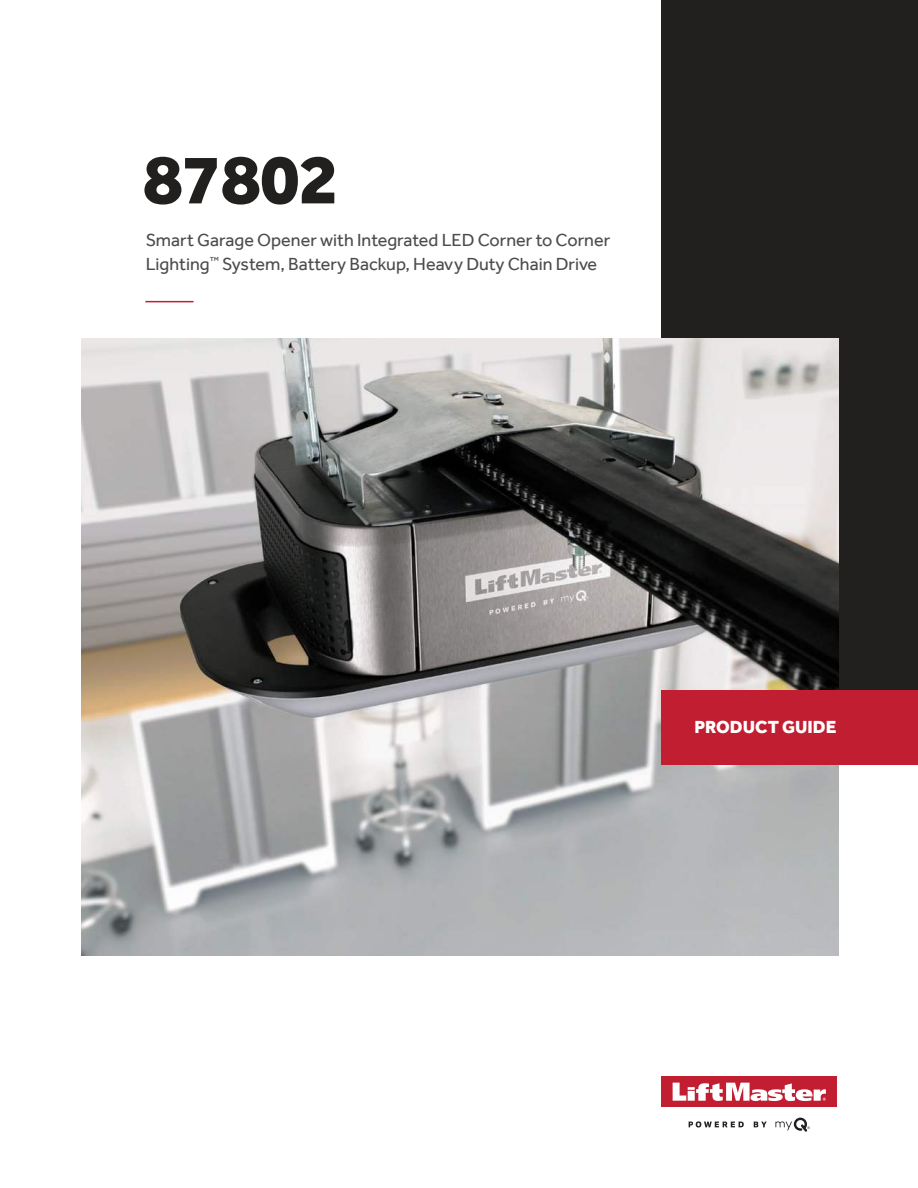
<style>
.page{position:relative;width:918px;height:1188px;background:#fff}
.page>*{position:absolute;margin:0;border:0;box-sizing:border-box;transform-origin:0 0}
.t1{font:800 72px "Effra";letter-spacing:-.02em;color:#221f1f}
.t2{font:18px/24px "Effra";color:#4c4c4e}
.t3{font:800 18px "Effra";color:#fff}
</style>
<div class="page">
<div style="left:662px;top:0;width:256px;height:691px;background:#221f1f"></div>
<img style="left:81px;top:339px;width:757px;height:616px">
<div style="left:662px;top:691px;width:256px;height:74px;background:#c11f31"></div>
<div style="left:662px;top:1077px;width:175px;height:30px;background:#c11f31"></div>
<svg style="left:673px;top:1083px;width:153px;height:18px"></svg>
<svg style="left:689px;top:1121px;width:55px;height:7px"></svg>
<svg style="left:754px;top:1122px;width:13px;height:5px"></svg>
<svg style="left:775px;top:1118px;width:35px;height:14px"></svg>
<hr style="left:145px;top:301px;width:49px;height:1px;background:#c11f31">
<h1 class="t1" style="left:143px;top:153px;width:198px">87802</h1>
<p class="t2" style="left:146px;top:230px;width:466px">Smart Garage Opener with Integrated LED Corner to Corner<br>Lighting<sup>™</sup> System, Battery Backup, Heavy Duty Chain Drive</p>
<p class="t3" style="left:694px;top:721px;width:143px">PRODUCT GUIDE</p>
</div>
